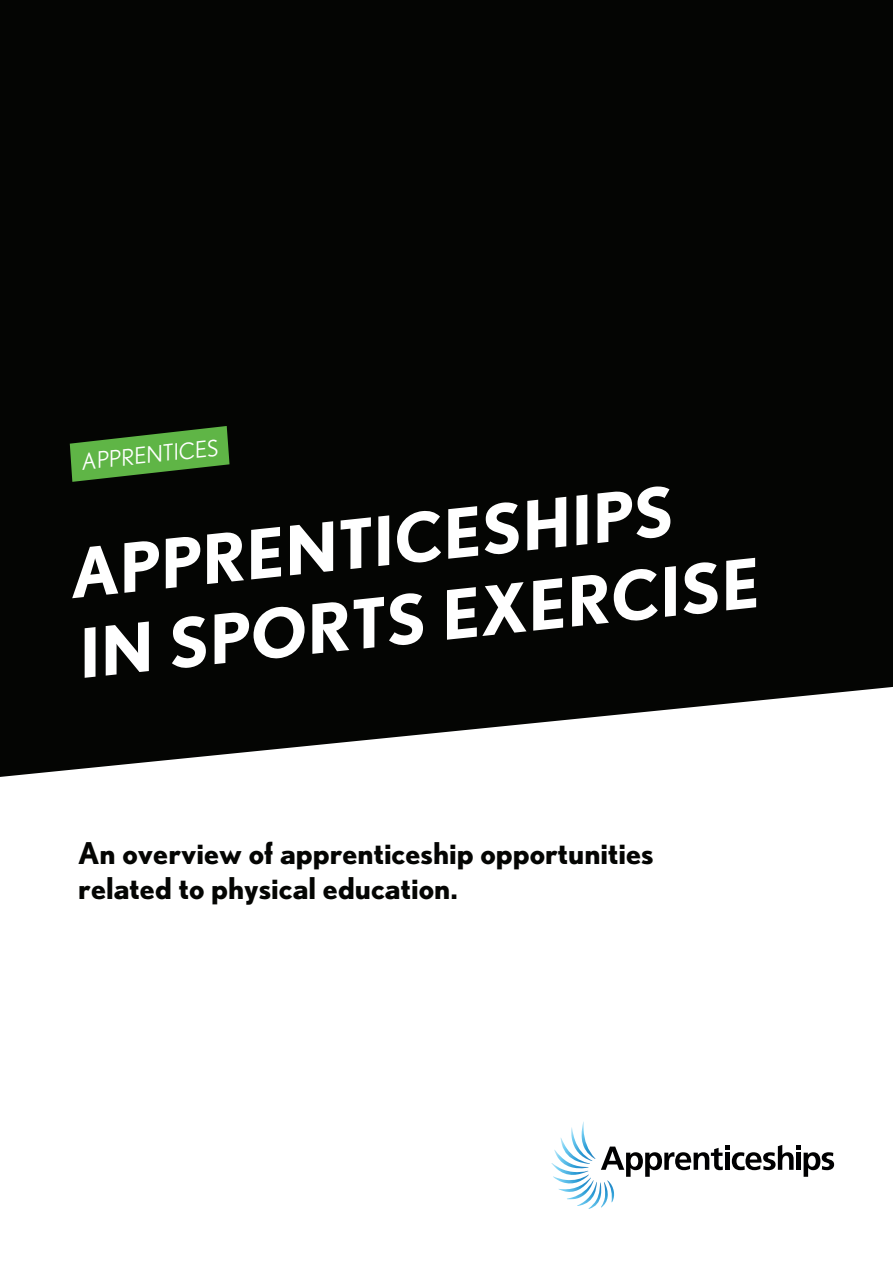
<style>
.page{position:relative;width:893px;height:1263px;background:#fff}
.page>*{position:absolute;margin:0;border:0;box-sizing:border-box;transform-origin:0 0}
.t1{font:700 67.5px/80.4px "Nobel";color:#fff}
.t2{font:700 30px/35px "Nobel";color:#040503}
.t3{font:22.5px "Nobel";color:#fff}
</style>
<div class="page">
<div style="left:0;top:0;width:893px;height:777px;background:#040503"></div>
<svg style="left:70px;top:426px;width:160px;height:56px;background:#417c30"></svg>
<svg style="left:551px;top:1121px;width:283px;height:88px"></svg>
<div style="left:796px;top:1153px;width:5px;height:17px;background:#000001"></div>
<p class="t3" style="left:80px;top:449px;width:139px;rotate:-6deg">APPRENTICES</p>
<h1 class="t1" style="left:64px;top:533px;width:686px;rotate:-6deg">APPRENTICESHIPS<br>IN SPORTS EXERCISE</h1>
<p class="t2" style="left:78px;top:835px;width:577px">An overview of apprenticeship opportunities related to physical education.</p>
</div>
